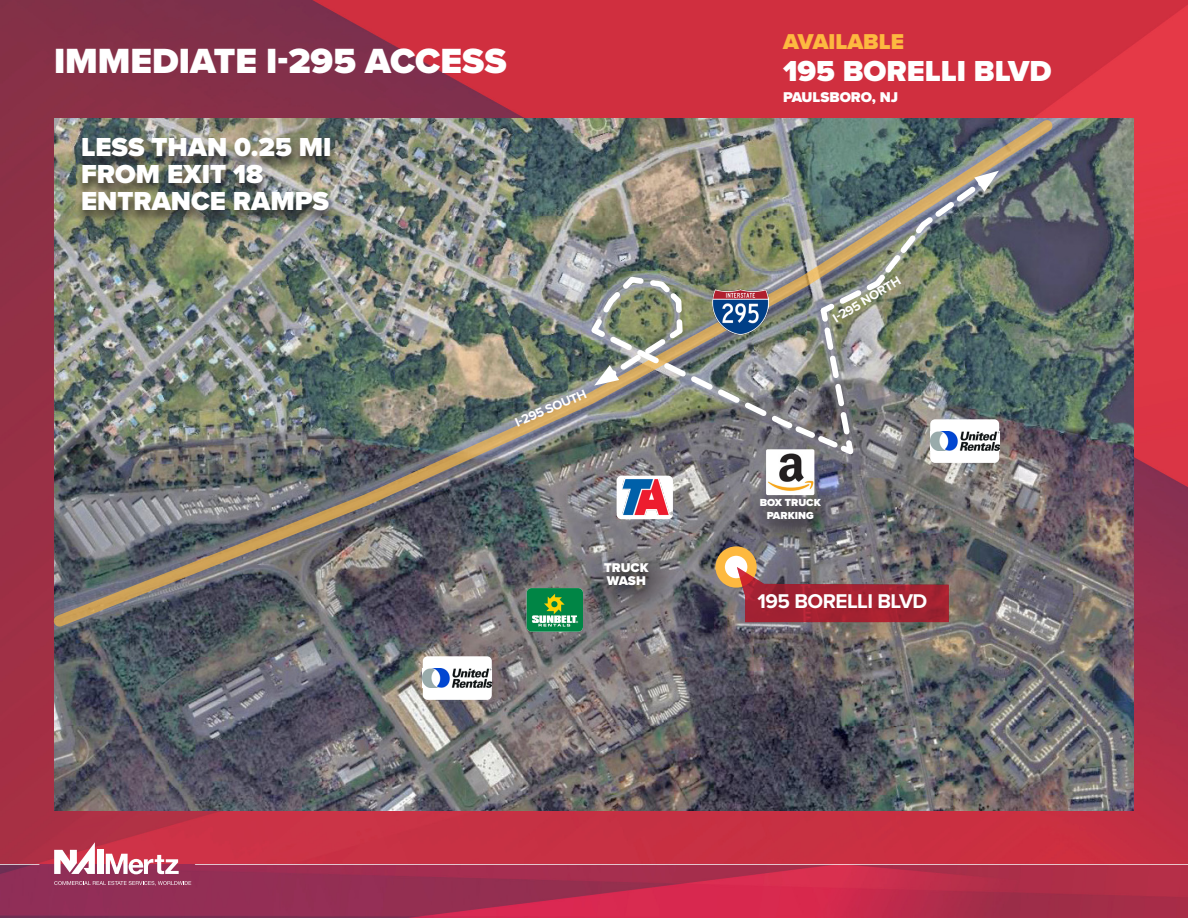
<style>
.page{position:relative;width:1188px;height:918px;background:#fff}
.page>*{position:absolute;margin:0;border:0;box-sizing:border-box;transform-origin:0 0}
.t1{font:900 36.3px "Proxima Nova";color:#fff}
.t2{font:900 30px "Proxima Nova";color:#fff}
.t3{font:900 27px "Proxima Nova";color:#fff}
.t4{font:900 22.35px "Proxima Nova";color:#fdb940}
.t5{font:700 20.7px "Proxima Nova";letter-spacing:-.025em;color:#fff}
.t6{font:900 14.7px "Proxima Nova";color:#fff}
.t7{font:900 13.2px "Proxima Nova";color:#fff}
.t8{font:700 13.05px "Proxima Nova";color:#fff}
.t9{font:900 10.65px/12.8px "Proxima Nova";color:#fff;text-align:center}
</style>
<div class="page">
<img style="left:0;top:0;width:1188px;height:918px">
<img style="left:54px;top:119px;width:1080px;height:691px">
<img style="left:52px;top:119px;width:1002px;height:509px">
<div style="left:76px;top:138px;width:263px;height:89px;background:#231f20;opacity:.75"></div>
<svg style="left:720px;top:551px;width:32px;height:32px"></svg>
<div style="left:716px;top:546px;width:41px;height:42px;border:9px solid #fdb940;border-radius:50%"></div>
<img style="left:816px;top:171px;width:183px;height:147px">
<svg style="left:737px;top:567px;width:212px;height:55px;background:#953c47"></svg>
<img style="left:586px;top:274px;width:272px;height:187px">
<img style="left:594px;top:329px;width:177px;height:92px">
<div style="left:617px;top:476px;width:56px;height:43px;background:#fff;border-radius:5px"></div>
<img style="left:622px;top:478px;width:51px;height:37px">
<img style="left:527px;top:588px;width:56px;height:44px">
<div style="left:423px;top:656px;width:69px;height:44px;background:#fff;border-radius:5px"></div>
<img style="left:423px;top:669px;width:69px;height:18px">
<div style="left:930px;top:419px;width:69px;height:44px;background:#fff;border-radius:5px"></div>
<img style="left:930px;top:432px;width:69px;height:18px">
<div style="left:739px;top:479px;width:111px;height:73px;background:#231f20;opacity:.85"></div>
<img style="left:766px;top:449px;width:48px;height:46px">
<div style="left:584px;top:543px;width:94px;height:74px;background:#231f20;opacity:.85"></div>
<div style="left:97px;top:850px;width:6px;height:24px;background:#fff"></div>
<svg style="left:54px;top:842px;width:41px;height:32px"></svg>
<svg style="left:106px;top:854px;width:73px;height:20px"></svg>
<svg style="left:54px;top:881px;width:137px;height:5px"></svg>
<p class="t1" style="left:54px;top:34px;width:454px">IMMEDIATE I-295 ACCESS</p>
<p class="t3" style="left:81px;top:127px;width:252px">LESS THAN 0.25 MI</p>
<p class="t3" style="left:81px;top:154px;width:184px">FROM EXIT 18</p>
<p class="t3" style="left:81px;top:181px;width:250px">ENTRANCE RAMPS</p>
<p class="t8" style="left:512px;top:414px;width:78px;rotate:-23deg">I-295 SOUTH</p>
<p class="t7" style="left:604px;top:558px;width:46px">TRUCK</p>
<p class="t7" style="left:607px;top:571px;width:41px">WASH</p>
<p class="t4" style="left:783px;top:24px;width:123px">AVAILABLE</p>
<p class="t2" style="left:783px;top:48px;width:270px">195 BORELLI BLVD</p>
<p class="t6" style="left:783px;top:86px;width:117px">PAULSBORO, NJ</p>
<p class="t8" style="left:829px;top:311px;width:78px;rotate:-31deg">I-295 NORTH</p>
<p class="t9" style="left:760px;top:496px;width:63px">BOX TRUCK<br>PARKING</p>
<p class="t5" style="left:758px;top:586px;width:171px">195 BORELLI BLVD</p>
</div>
